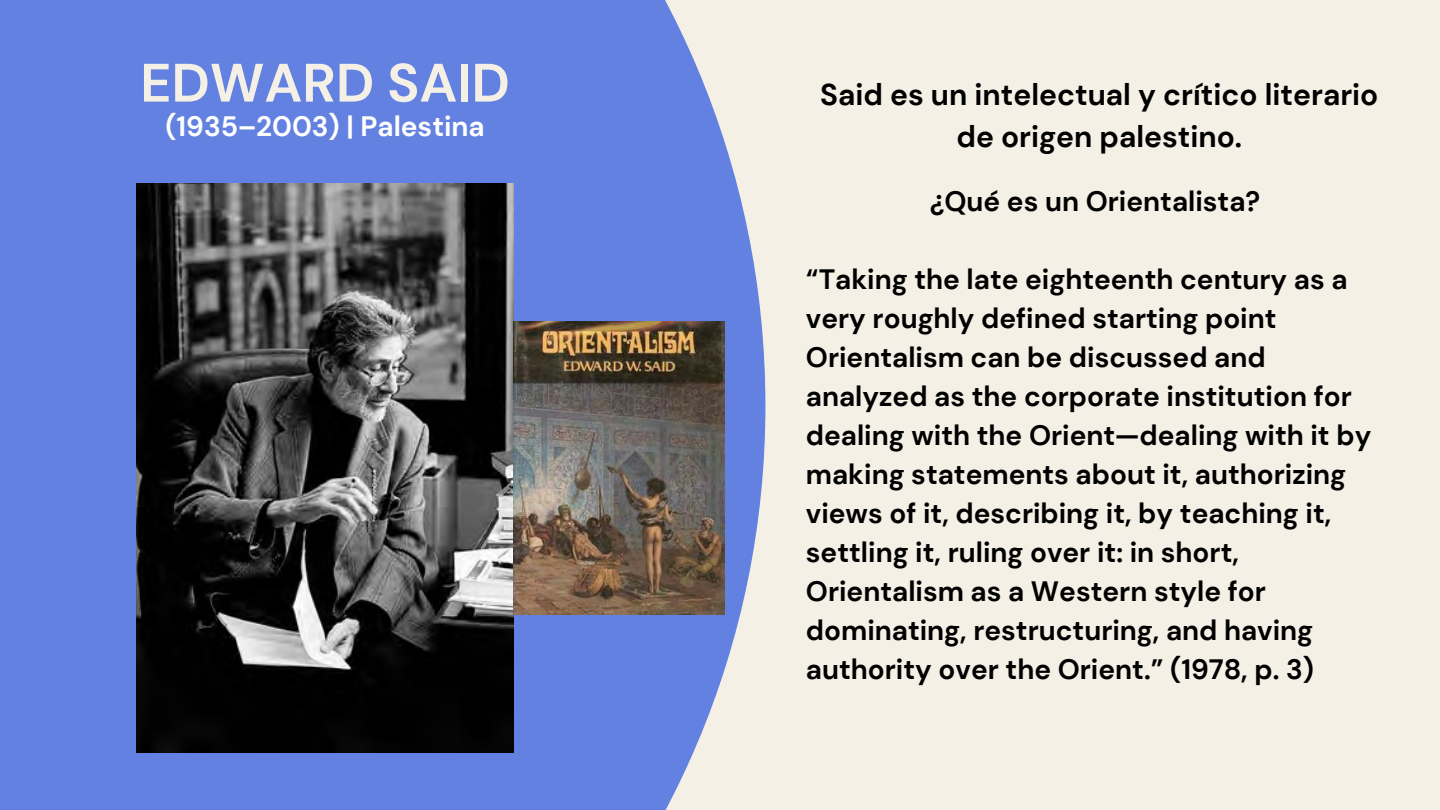
<style>
.page{position:relative;width:1440px;height:810px;background:#f4f0e5}
.page>*{position:absolute;margin:0;border:0;box-sizing:border-box;transform-origin:0 0}
.t1{font:700 54px "DM Sans";color:#f4f0e5}
.t2{font:700 30px/42px "DM Sans";color:#000;text-align:center}
.t3{font:700 28px/39px "DM Sans";color:#000}
.t4{font:700 28px "DM Sans";color:#fff}
</style>
<div class="page">
<div style="left:0;top:0;width:765px;height:810px;background:#6281e0"></div>
<img style="left:137px;top:184px;width:376px;height:568px">
<img style="left:513px;top:321px;width:212px;height:294px">
<p class="t1" style="left:140px;top:48px;width:371px">EDWARD SAID</p>
<p class="t4" style="left:165px;top:108px;width:321px">(1935–2003) | Palestina</p>
<p class="t2" style="left:820px;top:74px;width:560px">Said es un intelectual y crítico literario de origen palestino.</p>
<p class="t3" style="left:930px;top:182px;width:332px">¿Qué es un Orientalista?</p>
<p class="t3" style="left:806px;top:260px;width:567px">“Taking the late eighteenth century as a very roughly defined starting point Orientalism can be discussed and analyzed as the corporate institution for dealing with the Orient—dealing with it by making statements about it, authorizing views of it, describing it, by teaching it, settling it, ruling over it: in short, Orientalism as a Western style for dominating, restructuring, and having authority over the Orient.” (1978, p. 3)</p>
</div>
